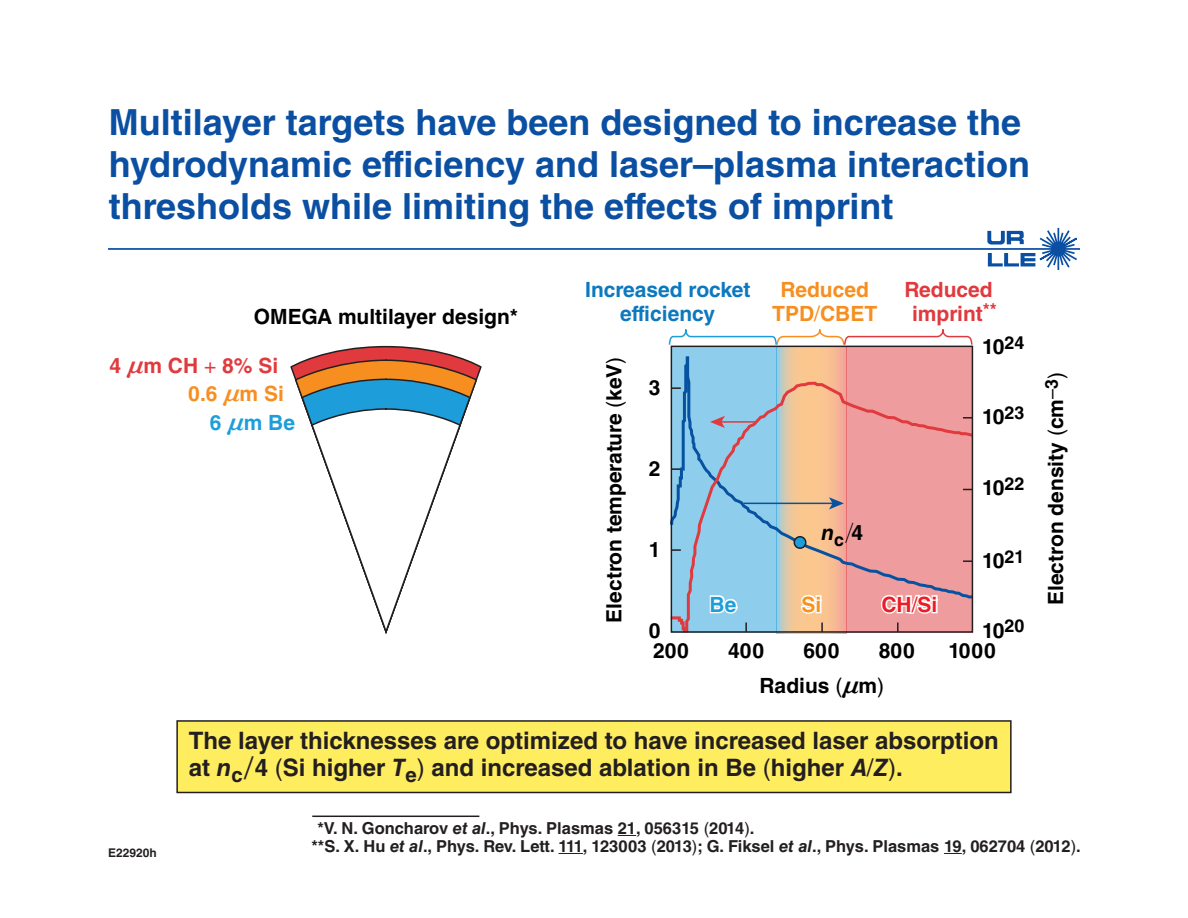
<style>
.page{position:relative;width:1188px;height:918px;background:#fff}
.page>*{position:absolute;margin:0;border:0;box-sizing:border-box;transform-origin:0 0}
.t1{font:700 36px/42px "Helvetica LT Std";color:#0a4fa2}
.t2{font:700 24px/27px "Helvetica LT Std";color:#231f20}
.t3{font:700 21px/35px "Helvetica LT Std";color:#000;text-align:center}
.t4{font:700 21px/24px "Helvetica LT Std";color:#e03a3e;text-align:center}
.t5{font:700 21px/24px "Helvetica LT Std";color:#0c78be;text-align:center}
.t6{font:700 21px/24px "Helvetica LT Std";color:#f78f20;text-align:center}
.t7{font:700 21px "Helvetica LT Std";color:#1d9eda}
.t8{font:italic 700 21px "Helvetica LT Std";color:#000}
.t9{font:700 16.5px "Helvetica LT Std";color:#231f20}
.t10{font:700 12px "Helvetica LT Std";color:#231f20}
.s1{font-family:"MM Greek";font-style:italic}
.s2{font-weight:400}
.s3{font-family:"MM Century New";font-weight:400;font-style:normal}
.s4{font-style:normal}
.s5{font-style:italic}
.s6{font-family:"MM Century New"}
</style>
<div class="page">
<svg style="left:987px;top:227px;width:90px;height:44px"></svg>
<hr style="left:108px;top:248px;width:972px;height:2px;background:#0a4fa2">
<div style="left:177px;top:721px;width:834px;height:71px;background:#ffed60"></div>
<div style="left:176px;top:720px;width:836px;height:73px;border:2px solid #231f20"></div>
<svg style="left:618px;top:835px;width:18px;height:1px"></svg>
<svg style="left:559px;top:853px;width:24px;height:1px"></svg>
<svg style="left:944px;top:853px;width:18px;height:1px"></svg>
<hr style="left:312px;top:816px;width:167px;height:1px;background:#231f20">
<div style="left:671px;top:346px;width:106px;height:287px;background:#8eceec"></div>
<div style="left:846px;top:347px;width:127px;height:286px;background:#ef9c9e"></div>
<svg style="left:777px;top:349px;width:69px;height:6px"></svg>
<svg style="left:668px;top:329px;width:305px;height:17px"></svg>
<svg style="left:670px;top:355px;width:304px;height:25px"></svg>
<svg style="left:670px;top:380px;width:304px;height:254px"></svg>
<div style="left:671px;top:346px;width:302px;height:287px;border:2px solid #231f20"></div>
<hr style="left:744px;top:503px;width:89px;height:1px;background:#0651a0">
<svg style="left:829px;top:497px;width:15px;height:12px"></svg>
<hr style="left:721px;top:421px;width:36px;height:2px;background:#e03a3e">
<svg style="left:710px;top:416px;width:15px;height:12px"></svg>
<div style="left:794px;top:537px;width:12px;height:11px;background:#1d9eda;border-radius:50%"></div>
<div style="left:794px;top:536px;width:13px;height:13px;border:2px solid #231f20;border-radius:50%"></div>
<svg style="left:290px;top:345px;width:192px;height:32px"></svg>
<svg style="left:294px;top:359px;width:184px;height:38px;background:#da6f34"></svg>
<svg style="left:302px;top:379px;width:168px;height:255px"></svg>
<p class="t1" style="left:109px;top:100px;width:923px">Multilayer targets have been designed to increase the hydrodynamic efficiency and laser–plasma interaction thresholds while limiting the effects of imprint</p>
<p class="t3" style="left:254px;top:299px;width:266px">OMEGA multilayer design*</p>
<p class="t4" style="left:110px;top:353px;width:170px">4 <span class="s1">N</span>m CH <span class="s2">+</span> 8% Si</p>
<p class="t6" style="left:188px;top:381px;width:97px">0.6 <span class="s1">N</span>m Si</p>
<p class="t7" style="left:210px;top:410px;width:87px">6 <span class="s1">N</span>m Be</p>
<p class="t5" style="left:585px;top:277px;width:167px">Increased rocket efficiency</p>
<p class="t3" style="left:596px;top:623px;width:267px;rotate:-90deg">Electron temperature <span class="s2">(</span>keV<span class="s2">)</span></p>
<p class="t6" style="left:772px;top:277px;width:106px">Reduced<br>TPD<span class="s2">/</span>CBET</p>
<p class="t4" style="left:905px;top:277px;width:94px">Reduced imprint<sup>**</sup></p>
<p class="t3" style="left:982px;top:329px;width:44px">10<sup>24</sup></p>
<p class="t3" style="left:649px;top:369px;width:13px">3</p>
<p class="t3" style="left:982px;top:399px;width:44px">10<sup>23</sup></p>
<p class="t3" style="left:649px;top:451px;width:13px">2</p>
<p class="t3" style="left:982px;top:470px;width:44px">10<sup>22</sup></p>
<p class="t8" style="left:821px;top:520px;width:43px">n<sub>c</sub><span class="s3">/</span><span class="s4">4</span></p>
<p class="t3" style="left:649px;top:532px;width:13px">1</p>
<p class="t3" style="left:982px;top:543px;width:44px">10<sup>21</sup></p>
<p class="t4" style="left:881px;top:592px;width:58px">CH<span class="s2">/</span>Si</p>
<p class="t7" style="left:710px;top:592px;width:28px">Be</p>
<p class="t6" style="left:802px;top:592px;width:21px">Si</p>
<p class="t3" style="left:649px;top:612px;width:13px">0</p>
<p class="t3" style="left:982px;top:612px;width:44px">10<sup>20</sup></p>
<p class="t3" style="left:728px;top:633px;width:37px">400</p>
<p class="t3" style="left:879px;top:633px;width:37px">800</p>
<p class="t3" style="left:948px;top:633px;width:49px">1000</p>
<p class="t3" style="left:653px;top:633px;width:37px">200</p>
<p class="t3" style="left:759px;top:633px;width:126px">600<br>Radius <span class="s2">(</span><span class="s1">N</span>m<span class="s2">)</span></p>
<p class="t3" style="left:1038px;top:605px;width:234px;rotate:-90deg">Electron density <span class="s2">(</span>cm<sup>–</sup><sup>3</sup><span class="s2">)</span></p>
<p class="t10" style="left:108px;top:846px;width:50px">E22920h</p>
<p class="t2" style="left:189px;top:727px;width:812px">The layer thicknesses are optimized to have increased laser absorption at <span class="s5">n</span><sub>c</sub><span class="s6">/</span>4 <span class="s2">(</span>Si higher <span class="s5">T</span><sub>e</sub><span class="s2">)</span> and increased ablation in Be <span class="s2">(</span>higher <span class="s5">A</span><span class="s2">/</span><span class="s5">Z</span><span class="s2">)</span>.</p>
<p class="t9" style="left:318px;top:818px;width:438px">*V. N. Goncharov <span class="s5">et al</span>., Phys. Plasmas 21, 056315 <span class="s2">(</span>2014<span class="s2">)</span>.</p>
<p class="t9" style="left:312px;top:836px;width:771px">**S. X. Hu <span class="s5">et al</span>., Phys. Rev. Lett. 111, 123003 <span class="s2">(</span>2013<span class="s2">)</span>; G. Fiksel <span class="s5">et al</span>., Phys. Plasmas 19, 062704 <span class="s2">(</span>2012<span class="s2">)</span>.</p>
</div>
